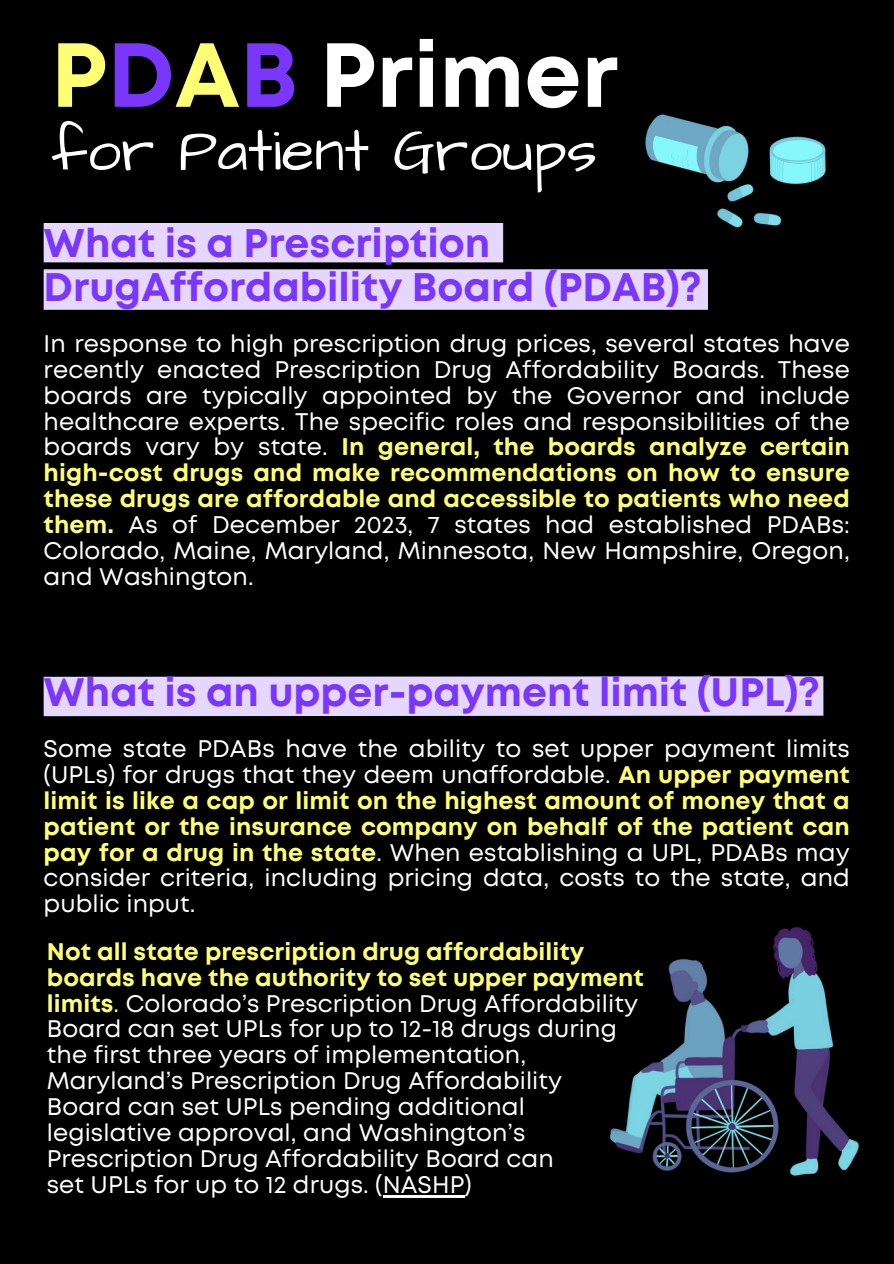
<style>
.page{position:relative;width:894px;height:1264px;background:#fff}
.page>*{position:absolute;margin:0;border:0;box-sizing:border-box;transform-origin:0 0}
.t1{font:700 90.75px "Mont";color:#fff}
.t2{font:60.45px "Architects Daughter";color:#fff}
.t3{font:700 39.75px/43.7px "Mont";color:#7a37fb}
.t4{font:700 39.6px "Mont";color:#7a37fb}
.t5{font:24px/25.8px "Mont";letter-spacing:.005em;color:#fff;text-align:justify}
.t6{font:700 24px "Mont";letter-spacing:.005em;color:#fdfe74}
.s1{color:#fdfe74}
.s2{color:#7a37fb}
.s3{font-weight:700;color:#fdfe74}
</style>
<div class="page">
<div style="left:0;top:0;width:893px;height:1263px;background:#000"></div>
<div style="left:44px;top:223px;width:459px;height:39px;background:#e5d7ff"></div>
<div style="left:44px;top:269px;width:663px;height:41px;background:#e5d7ff"></div>
<div style="left:43px;top:676px;width:781px;height:41px;background:#e5d7ff"></div>
<img style="left:645px;top:114px;width:181px;height:114px">
<img style="left:609px;top:927px;width:250px;height:249px">
<hr style="left:382px;top:1194px;width:82px;height:3px;background:#fff">
<p class="t1" style="left:51px;top:41px;width:568px"><span class="s1">P</span><span class="s2">D</span><span class="s1">A</span><span class="s2">B</span> Primer</p>
<p class="t2" style="left:51px;top:110px;width:547px">for Patient Groups</p>
<h3 class="t3" style="left:44px;top:224px;width:659px">What is a Prescription<br>DrugAffordability Board (PDAB)?</h3>
<h2 class="t5" style="left:44px;top:332px;width:807px">In response to high prescription drug prices, several states have recently enacted Prescription Drug Affordability Boards. These boards are typically appointed by the Governor and include healthcare experts. The specific roles and responsibilities of the boards vary by state. <span class="s3">In general, the boards analyze certain high-cost drugs and make recommendations on how to ensure these drugs are affordable and accessible to patients who need them.</span> As of December 2023, 7 states had established PDABs:<br>Colorado, Maine, Maryland, Minnesota, New Hampshire, Oregon, and Washington.</h2>
<h3 class="t4" style="left:44px;top:677px;width:777px">What is an upper-payment limit (UPL)?</h3>
<p class="t5" style="left:44px;top:737px;width:807px">Some state PDABs have the ability to set upper payment limits (UPLs) for drugs that they deem unaffordable. <span class="s3">An upper payment limit is like a cap or limit on the highest amount of money that a patient or the insurance company on behalf of the patient can pay for a drug in the state</span><span class="s1">.</span> When establishing a UPL, PDABs may consider criteria, including pricing data, costs to the state, and public input.</p>
<p class="t6" style="left:47px;top:942px;width:539px">Not all state prescription drug affordability</p>
<p class="t6" style="left:47px;top:968px;width:598px">boards have the authority to set upper payment</p>
<p class="t5" style="left:47px;top:992px;width:592px"><span class="s3">limits</span><span class="s1">.</span> Colorado’s Prescription Drug Affordability</p>
<p class="t5" style="left:47px;top:1017px;width:571px">Board can set UPLs for up to 12-18 drugs during</p>
<p class="t5" style="left:47px;top:1043px;width:480px">the first three years of implementation,</p>
<p class="t5" style="left:47px;top:1069px;width:516px">Maryland’s Prescription Drug Affordability</p>
<p class="t5" style="left:47px;top:1095px;width:479px">Board can set UPLs pending additional</p>
<p class="t5" style="left:47px;top:1121px;width:480px">legislative approval, and Washington’s</p>
<p class="t5" style="left:47px;top:1147px;width:508px">Prescription Drug Affordability Board can</p>
<p class="t5" style="left:47px;top:1173px;width:426px">set UPLs for up to 12 drugs. (NASHP)</p>
</div>
